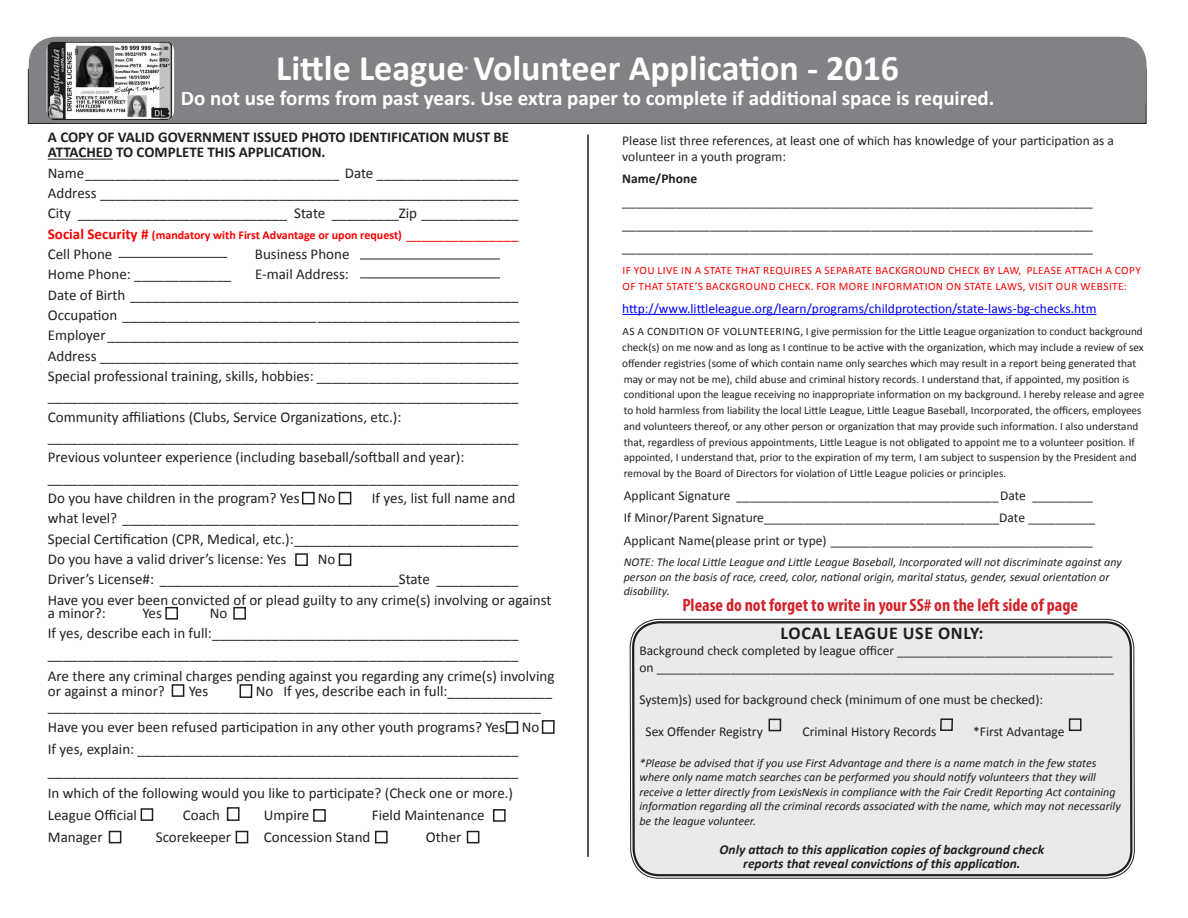
<style>
.page{position:relative;width:1188px;height:918px;background:#fff}
.page>*{position:absolute;margin:0;border:0;box-sizing:border-box;transform-origin:0 0}
.t1{font:700 36px "Calibri";color:#fff}
.t2{font:700 21px "Calibri";color:#fff}
.t3{font:700 condensed 18px "Myriad Pro";color:#d1232a}
.t4{font:700 18px "Calibri";letter-spacing:.04em;color:#231f20}
.t5{font:15px/20.2px "Calibri";color:#231f20}
.t6{font:700 15px/15.8px "Calibri";color:#231f20}
.t7{font:13.5px/22.8px "Calibri";color:#231f20}
.t8{font:italic 700 13.5px/13.5px "Calibri";color:#231f20;text-align:center}
.t9{font:13.5px "Calibri";color:#00f}
.t10{font:italic 12px/14.4px "Calibri";color:#231f20}
.t11{font:700 12px "Calibri";color:#f00}
.t12{font:11.25px/15.8px "Calibri";color:#231f20}
.t13{font:11.25px/15.8px "Calibri";letter-spacing:.04em;color:#f00}
.t14{font:700 7.8px "Calibri";color:#fff}
.s1{font-weight:700}
.s2{font-size:15px}
.s3{font-weight:400;font-size:15px}
</style>
<div class="page">
<svg style="left:631px;top:37px;width:503px;height:842px"></svg>
<div style="left:29px;top:37px;width:1118px;height:86px;background:#808285;border-radius:27px"></div>
<div style="left:1069px;top:718px;width:13px;height:13px;border:2px solid #231f20"></div>
<div style="left:769px;top:719px;width:12px;height:12px;border:2px solid #231f20"></div>
<hr style="left:622px;top:314px;width:474px;height:1px;background:#00f">
<hr style="left:587px;top:135px;width:2px;height:722px;background:#231f20">
<hr style="left:48px;top:159px;width:65px;height:1px;background:#231f20">
<div style="left:302px;top:492px;width:13px;height:12px;border:2px solid #231f20"></div>
<div style="left:339px;top:492px;width:12px;height:12px;border:2px solid #231f20"></div>
<div style="left:295px;top:553px;width:13px;height:13px;border:2px solid #231f20"></div>
<div style="left:339px;top:553px;width:12px;height:13px;border:2px solid #231f20"></div>
<div style="left:165px;top:607px;width:13px;height:13px;border:2px solid #231f20"></div>
<div style="left:233px;top:607px;width:13px;height:13px;border:2px solid #231f20"></div>
<div style="left:141px;top:808px;width:12px;height:13px;border:2px solid #231f20"></div>
<div style="left:227px;top:807px;width:13px;height:14px;border:2px solid #231f20"></div>
<div style="left:313px;top:809px;width:13px;height:13px;border:2px solid #231f20"></div>
<div style="left:493px;top:809px;width:13px;height:13px;border:2px solid #231f20"></div>
<div style="left:109px;top:831px;width:12px;height:12px;border:2px solid #231f20"></div>
<div style="left:236px;top:831px;width:12px;height:12px;border:2px solid #231f20"></div>
<div style="left:375px;top:831px;width:13px;height:12px;border:2px solid #231f20"></div>
<div style="left:467px;top:831px;width:12px;height:12px;border:2px solid #231f20"></div>
<div style="left:506px;top:721px;width:12px;height:13px;border:2px solid #231f20"></div>
<div style="left:172px;top:684px;width:12px;height:13px;border:2px solid #231f20"></div>
<div style="left:542px;top:720px;width:13px;height:14px;border:2px solid #231f20"></div>
<div style="left:240px;top:684px;width:12px;height:14px;border:2px solid #231f20"></div>
<hr style="left:118px;top:257px;width:109px;height:1px;background:#231f20">
<hr style="left:360px;top:259px;width:140px;height:1px;background:#231f20">
<div style="left:940px;top:718px;width:13px;height:13px;border:2px solid #231f20"></div>
<img style="left:48px;top:41px;width:126px;height:79px">
<hr style="left:360px;top:278px;width:140px;height:1px;background:#231f20">
<p class="t1" style="left:276px;top:45px;width:624px">Little League Volunteer Application - 2016</p>
<p class="t14" style="left:465px;top:65px;width:5px">®</p>
<p class="t2" style="left:181px;top:85px;width:815px">Do not use forms from past years. Use extra paper to complete if additional space is required.</p>
<p class="t7" style="left:622px;top:133px;width:493px;line-height:15.8px">Please list three references, at least one of which has knowledge of your participation as a volunteer in a youth program:</p>
<p class="t7" style="left:622px;top:168px;width:472px"><span class="s1">Name/Phone </span>______________________________________________________________________ ______________________________________________________________________ ______________________________________________________________________</p>
<p class="t13" style="left:622px;top:263px;width:520px">IF YOU LIVE IN A STATE THAT REQUIRES A SEPARATE BACKGROUND CHECK BY LAW, PLEASE ATTACH A COPY<br>OF THAT STATE’S BACKGROUND CHECK. FOR MORE INFORMATION ON STATE LAWS, VISIT OUR WEBSITE:</p>
<p class="t9" style="left:622px;top:300px;width:476px">http://www.littleleague.org/learn/programs/childprotection/state-laws-bg-checks.htm</p>
<p class="t12" style="left:622px;top:324px;width:524px">AS A CONDITION OF VOLUNTEERING, I give permission for the Little League organization to conduct background check(s) on me now and as long as I continue to be active with the organization, which may include a review of sex offender registries (some of which contain name only searches which may result in a report being generated that may or may not be me), child abuse and criminal history records. I understand that, if appointed, my position is conditional upon the league receiving no inappropriate information on my background. I hereby release and agree to hold harmless from liability the local Little League, Little League Baseball, Incorporated, the officers, employees and volunteers thereof, or any other person or organization that may provide such information. I also understand that, regardless of previous appointments, Little League is not obligated to appoint me to a volunteer position. If appointed, I understand that, prior to the expiration of my term, I am subject to suspension by the President and removal by the Board of Directors for violation of Little League policies or principles.</p>
<p class="t7" style="left:624px;top:484px;width:473px">Applicant Signature _______________________________________Date _________<br>If Minor/Parent Signature___________________________________Date __________<br>Applicant Name(please print or type) _______________________________________</p>
<p class="t10" style="left:624px;top:555px;width:500px">NOTE: The local Little League and Little League Baseball, Incorporated will not discriminate against any person on the basis of race, creed, color, national origin, marital status, gender, sexual orientation or disability.</p>
<p class="t6" style="left:48px;top:129px;width:463px">A COPY OF VALID GOVERNMENT ISSUED PHOTO IDENTIFICATION MUST BE<br>ATTACHED TO COMPLETE THIS APPLICATION.</p>
<p class="t5" style="left:48px;top:163px;width:472px;text-align:justify">Name__________________________________ Date ___________________ Address ________________________________________________________ City ____________________________ State _________Zip _____________</p>
<p class="t11" style="left:48px;top:227px;width:472px"><span class="s2">Social Security #</span> (mandatory with First Advantage or upon request) <span class="s3">_______________</span></p>
<p class="t5" style="left:48px;top:244px;width:66px">Cell Phone</p>
<p class="t5" style="left:255px;top:244px;width:96px">Business Phone</p>
<p class="t5" style="left:48px;top:264px;width:185px">Home Phone: _____________</p>
<p class="t5" style="left:48px;top:264px;width:473px;text-indent:207px">E-mail Address:<br>Date of Birth ____________________________________________________ Occupation _____________________________________________________ Employer _______________________________________________________ Address ________________________________________________________ Special professional training, skills, hobbies: ___________________________ _______________________________________________________________ Community affiliations (Clubs, Service Organizations, etc.): _______________________________________________________________ Previous volunteer experience (including baseball/softball and year): _______________________________________________________________ Do you have children in the program? Yes No</p>
<p class="t5" style="left:48px;top:488px;width:472px;text-indent:324px">If yes, list full name and what level? _____________________________________________________ Special Certification (CPR, Medical, etc.):______________________________ Do you have a valid driver’s license: Yes</p>
<p class="t5" style="left:48px;top:549px;width:505px;text-indent:270px">No<br>Driver’s License#: ________________________________State ___________<br>Have you ever been convicted of or plead guilty to any crime(s) involving or against</p>
<p class="t5" style="left:48px;top:603px;width:59px">a minor?:</p>
<p class="t5" style="left:142px;top:603px;width:21px">Yes</p>
<p class="t3" style="left:682px;top:593px;width:397px">Please do not forget to write in your SS# on the left side of page</p>
<p class="t5" style="left:48px;top:603px;width:472px;text-indent:162px">No<br>If yes, describe each in full:_________________________________________ _______________________________________________________________</p>
<p class="t5" style="left:48px;top:668px;width:508px;line-height:15px">Are there any criminal charges pending against you regarding any crime(s) involving or against a minor?</p>
<p class="t4" style="left:781px;top:622px;width:205px">LOCAL LEAGUE USE ONLY:</p>
<p class="t7" style="left:639px;top:643px;width:476px;line-height:16.2px">Background check completed by league officer ________________________________ on ____________________________________________________________________</p>
<p class="t7" style="left:639px;top:688px;width:405px">System)s) used for background check (minimum of one must be checked):</p>
<p class="t7" style="left:646px;top:721px;width:119px">Sex Offender Registry</p>
<p class="t7" style="left:803px;top:721px;width:136px">Criminal History Records</p>
<p class="t7" style="left:973px;top:721px;width:93px">*First Advantage</p>
<p class="t10" style="left:639px;top:755px;width:483px">*Please be advised that if you use First Advantage and there is a name match in the few states where only name match searches can be performed you should notify volunteers that they will receive a letter directly from LexisNexis in compliance with the Fair Credit Reporting Act containing information regarding all the criminal records associated with the name, which may not necessarily be the league volunteer.</p>
<p class="t8" style="left:720px;top:843px;width:326px">Only attach to this application copies of background check reports that reveal convictions of this application.</p>
<p class="t5" style="left:48px;top:683px;width:506px;line-height:15px;text-indent:208px">No If yes, describe each in full:______________ __________________________________________________________________</p>
<p class="t5" style="left:48px;top:717px;width:493px;line-height:21.9px">Have you ever been refused participation in any other youth programs? Yes No If yes, explain: ___________________________________________________ _______________________________________________________________<br>In which of the following would you like to participate? (Check one or more.)<br>League Official</p>
<p class="t5" style="left:189px;top:681px;width:21px">Yes</p>
<p class="t5" style="left:183px;top:805px;width:39px">Coach</p>
<p class="t5" style="left:264px;top:805px;width:47px">Umpire</p>
<p class="t5" style="left:372px;top:805px;width:114px">Field Maintenance</p>
<p class="t5" style="left:48px;top:826px;width:56px">Manager</p>
<p class="t5" style="left:156px;top:826px;width:77px">Scorekeeper</p>
<p class="t5" style="left:264px;top:826px;width:108px">Concession Stand</p>
<p class="t5" style="left:426px;top:826px;width:37px">Other</p>
</div>
